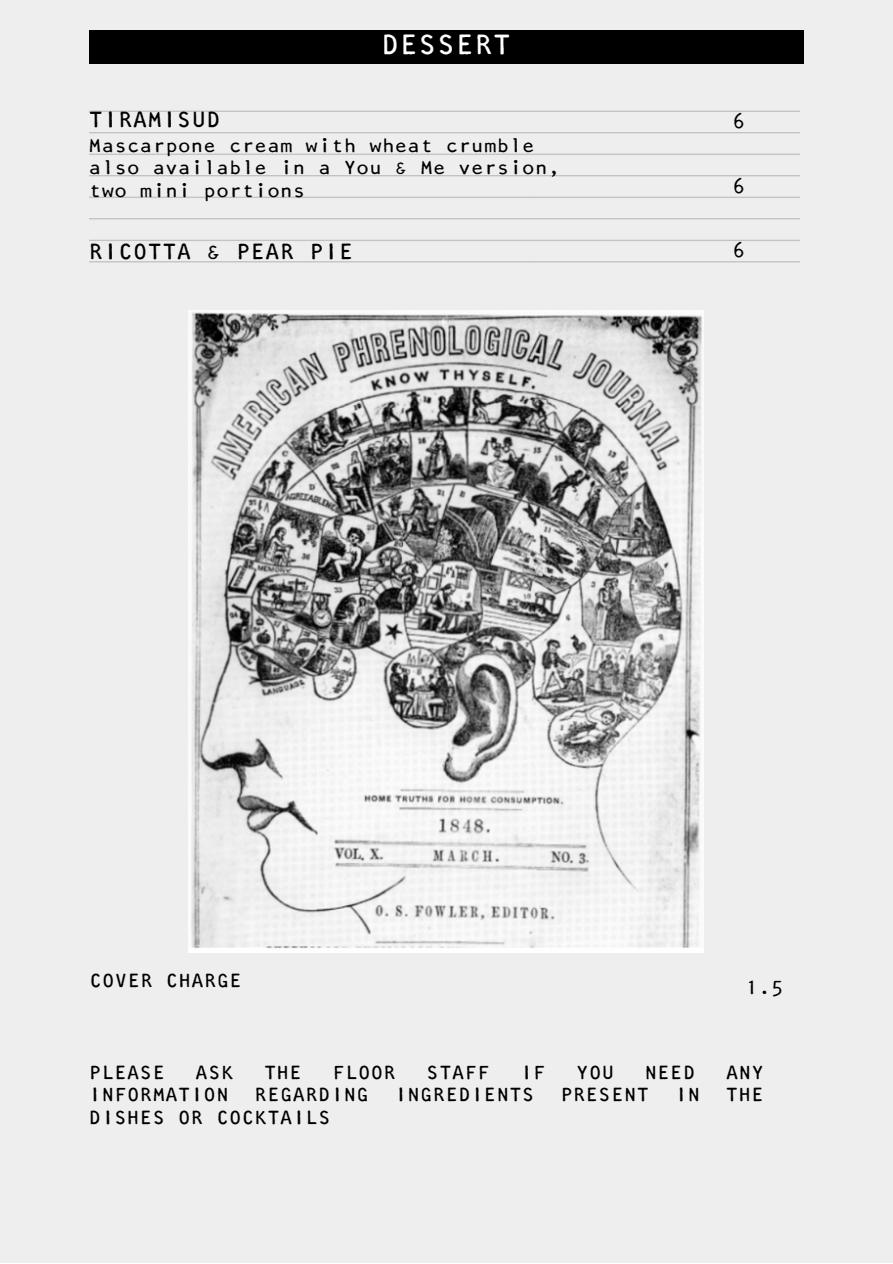
<style>
.page{position:relative;width:893px;height:1264px;background:#fff}
.page>*{position:absolute;margin:0;border:0;box-sizing:border-box;transform-origin:0 0}
.t1{font:28.5px "Artisan 12";letter-spacing:.05em;color:#fff}
.t2{font:22.5px "Artisan 12";letter-spacing:.05em;color:#000}
.t3{font:19.5px "Artisan 12";letter-spacing:.05em;color:#000}
</style>
<div class="page">
<div style="left:0;top:0;width:892px;height:1262px;background:#eee"></div>
<div style="left:89px;top:30px;width:714px;height:33px;background:#000"></div>
<img style="left:188px;top:310px;width:515px;height:642px">
<p class="t1" style="left:382px;top:33px;width:130px">DESSERT</p>
<p class="t2" style="left:89px;top:111px;width:133px">TIRAMISUD</p>
<p class="t3" style="left:89px;top:138px;width:446px">Mascarpone cream with wheat crumble</p>
<p class="t3" style="left:89px;top:160px;width:472px">also available in a You &amp; Me version,</p>
<p class="t3" style="left:89px;top:183px;width:217px">two mini portions</p>
<p class="t3" style="left:733px;top:114px;width:13px">6</p>
<p class="t3" style="left:733px;top:179px;width:13px">6</p>
<p class="t2" style="left:89px;top:243px;width:265px">RICOTTA &amp; PEAR PIE</p>
<p class="t3" style="left:733px;top:243px;width:13px">6</p>
<p class="t3" style="left:90px;top:973px;width:153px">COVER CHARGE</p>
<p class="t3" style="left:746px;top:980px;width:39px">1.5</p>
<p class="t3" style="left:89px;top:1064px;width:77px">PLEASE</p>
<p class="t3" style="left:196px;top:1064px;width:39px">ASK</p>
<p class="t3" style="left:264px;top:1064px;width:39px">THE</p>
<p class="t3" style="left:333px;top:1064px;width:64px">FLOOR</p>
<p class="t3" style="left:427px;top:1064px;width:64px">STAFF</p>
<p class="t3" style="left:521px;top:1064px;width:26px">IF</p>
<p class="t3" style="left:576px;top:1064px;width:39px">YOU</p>
<p class="t3" style="left:645px;top:1064px;width:51px">NEED</p>
<p class="t3" style="left:726px;top:1064px;width:39px">ANY</p>
<p class="t3" style="left:89px;top:1087px;width:141px">INFORMATION</p>
<p class="t3" style="left:255px;top:1087px;width:115px">REGARDING</p>
<p class="t3" style="left:395px;top:1087px;width:141px">INGREDIENTS</p>
<p class="t3" style="left:560px;top:1087px;width:90px">PRESENT</p>
<p class="t3" style="left:675px;top:1087px;width:26px">IN</p>
<p class="t3" style="left:726px;top:1087px;width:39px">THE</p>
<p class="t3" style="left:89px;top:1109px;width:243px">DISHES OR COCKTAILS</p>
</div>
